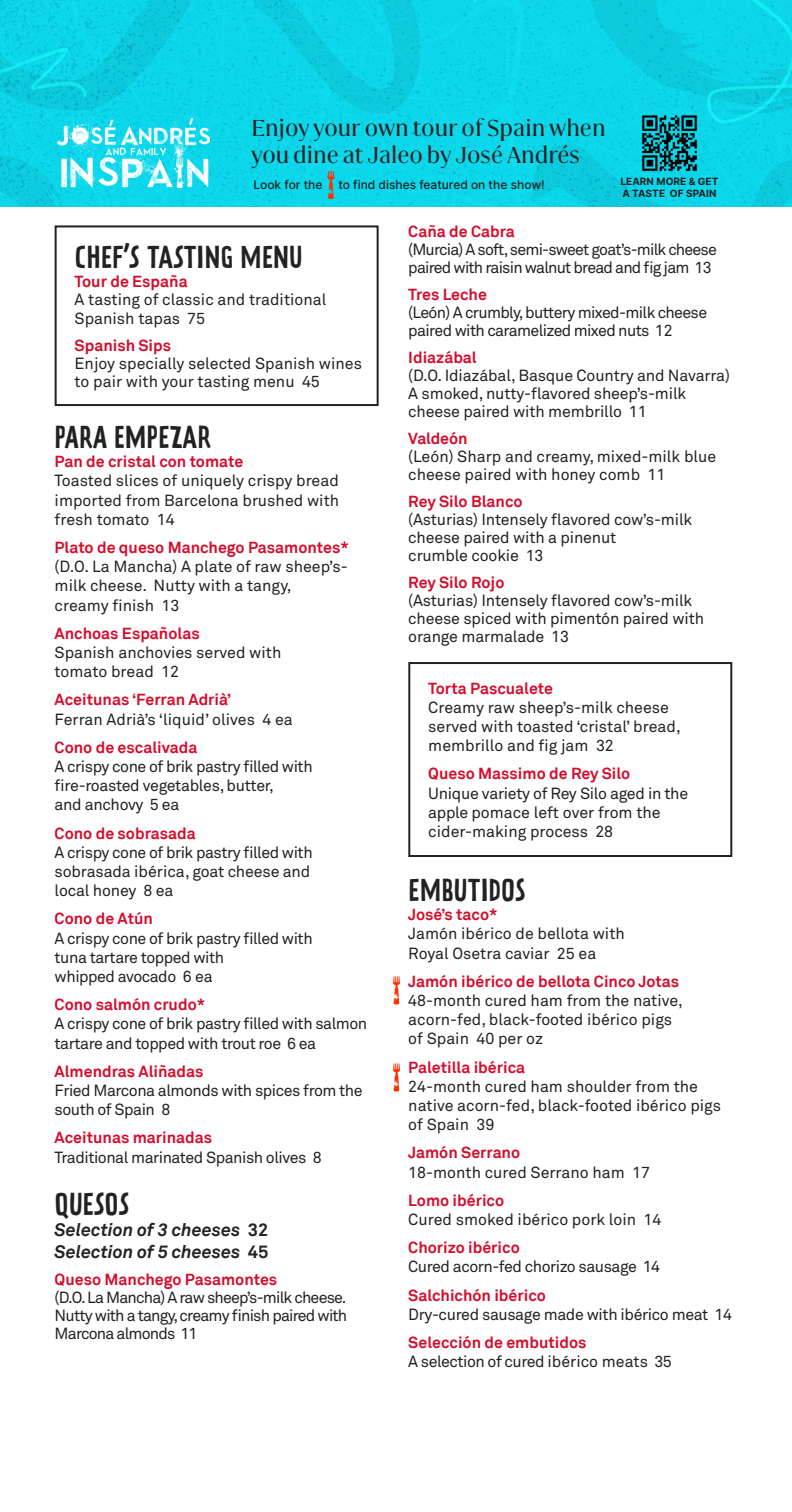
<style>
.page{position:relative;width:792px;height:1512px;background:#fff}
.page>*{position:absolute;margin:0;border:0;box-sizing:border-box;transform-origin:0 0}
.Category_Headline{font:28px "Prater Sans Pro";letter-spacing:.01em;color:#222}
.Dish_Description{font:28px "Prater Sans Pro";letter-spacing:.01em;color:#222}
.t1{font:23.6px/27.6px "Mieres";color:#231f20}
.Category_Subhead{font:italic 700 18px "Akkurat";color:#222}
.Dish_Description-2{font:16px/19.2px "Akkurat Pro";letter-spacing:-.01em;color:#222}
.Dish_Name{font:700 16px "Akkurat";color:#d30d2b}
.Dish_Description-3{font:16px/19.2px "Akkurat Pro";letter-spacing:-.03em;color:#222}
.Dish_Name-2{font:16px/18.6px "Akkurat Pro";color:#222}
.Dish_Description-4{font:16px/18px "Akkurat Pro";letter-spacing:-.05em;color:#222}
.Dish_Description-5{font:16px/18px "Akkurat Pro";letter-spacing:-.04em;color:#222}
.t2{font:500 12px "Inter";color:#231f20}
.t3{font:700 10px/12px "Inter";letter-spacing:.01em;color:#231f20}
.s1{font-family:"Akkurat";font-weight:700;color:#d30d2b}
.s2{font-style:normal}
</style>
<div class="page">
<div style="left:55px;top:225px;width:324px;height:181px;border:2px solid #222"></div>
<div style="left:408px;top:662px;width:324px;height:195px;border:2px solid #222"></div>
<svg style="left:393px;top:976px;width:7px;height:29px"></svg>
<svg style="left:393px;top:1063px;width:7px;height:29px"></svg>
<img style="left:0;top:0;width:792px;height:207px">
<img style="left:639px;top:113px;width:61px;height:61px">
<img style="left:54px;top:112px;width:156px;height:76px">
<svg style="left:327px;top:171px;width:11px;height:28px"></svg>
<p class="t1" style="left:251px;top:114px;width:356px">Enjoy your own tour of Spain when you dine at Jaleo by José Andrés</p>
<p class="t2" style="left:253px;top:176px;width:71px">Look for the</p>
<p class="t2" style="left:338px;top:176px;width:208px">to find dishes featured on the show!</p>
<p class="t3" style="left:620px;top:175px;width:100px">LEARN MORE &amp; GET<br>A TASTE OF SPAIN</p>
<p class="Category_Headline" style="left:75px;top:239px;width:229px">CHEF’S TASTING MENU</p>
<p class="Dish_Name-2" style="left:75px;top:272px;width:253px"><span class="s1">Tour de España<br></span>A tasting of classic and traditional<br>Spanish tapas 75</p>
<p class="Dish_Name-2" style="left:75px;top:337px;width:289px;line-height:18px"><span class="s1">Spanish Sips<br></span>Enjoy specially selected Spanish wines to pair with your tasting menu 45</p>
<p class="Category_Headline" style="left:55px;top:419px;width:158px">PARA EMPEZAR</p>
<p class="Dish_Name" style="left:55px;top:452px;width:190px">Pan de cristal con tomate</p>
<p class="Dish_Description-2" style="left:55px;top:472px;width:286px;text-align:justify">Toasted slices of uniquely crispy bread imported from Barcelona brushed with fresh tomato 14</p>
<p class="Dish_Name" style="left:55px;top:537px;width:296px">Plato de queso Manchego Pasamontes*</p>
<p class="Dish_Description-2" style="left:55px;top:558px;width:295px">(D.O. La Mancha) A plate of raw sheep’s&shy;milk cheese. Nutty with a tangy,</p>
<p class="Dish_Description-2" style="left:55px;top:596px;width:126px">creamy finish 13</p>
<p class="Dish_Name" style="left:55px;top:623px;width:147px">Anchoas Españolas</p>
<p class="Dish_Description-2" style="left:55px;top:643px;width:228px">Spanish anchovies served with</p>
<p class="Dish_Description-2" style="left:55px;top:663px;width:126px">tomato bread 12</p>
<p class="Dish_Name" style="left:55px;top:690px;width:178px">Aceitunas ‘Ferran Adrià’</p>
<p class="Dish_Description-2" style="left:55px;top:710px;width:240px">Ferran Adrià’s ‘liquid’ olives 4 ea</p>
<p class="Dish_Name" style="left:55px;top:737px;width:144px">Cono de escalivada</p>
<p class="Dish_Description-3" style="left:55px;top:757px;width:260px">A crispy cone of brik pastry filled with</p>
<p class="Dish_Description-2" style="left:55px;top:777px;width:221px">fire-roasted vegetables, butter,</p>
<p class="Dish_Description-2" style="left:55px;top:796px;width:126px">and anchovy 5 ea</p>
<p class="Dish_Name" style="left:55px;top:823px;width:143px">Cono de sobrasada</p>
<p class="Dish_Description-2" style="left:55px;top:843px;width:260px">A crispy cone of brik pastry filled with sobrasada ibérica, goat cheese and</p>
<p class="Dish_Description-2" style="left:55px;top:882px;width:120px">local honey 8 ea</p>
<p class="Dish_Name" style="left:55px;top:909px;width:100px">Cono de Atún</p>
<p class="Dish_Description-3" style="left:55px;top:929px;width:260px">A crispy cone of brik pastry filled with</p>
<p class="Dish_Description-3" style="left:55px;top:948px;width:171px">tuna tartare topped with</p>
<p class="Dish_Description-3" style="left:55px;top:967px;width:160px">whipped avocado 6 ea</p>
<p class="Dish_Name" style="left:55px;top:995px;width:152px">Cono salmón crudo*</p>
<p class="Dish_Description-3" style="left:55px;top:1015px;width:314px">A crispy cone of brik pastry filled with salmon tartare and topped with trout roe 6 ea</p>
<p class="Dish_Name" style="left:55px;top:1061px;width:150px">Almendras Aliñadas</p>
<p class="Dish_Description-3" style="left:55px;top:1081px;width:310px">Fried Marcona almonds with spices from the south of Spain 8</p>
<p class="Dish_Name" style="left:55px;top:1128px;width:159px">Aceitunas marinadas</p>
<p class="Dish_Description-3" style="left:55px;top:1148px;width:269px">Traditional marinated Spanish olives 8</p>
<p class="Category_Headline" style="left:55px;top:1186px;width:76px">QUESOS</p>
<p class="Category_Subhead" style="left:55px;top:1219px;width:215px">Selection of 3 cheeses <span class="s2">32</span></p>
<p class="Category_Subhead" style="left:55px;top:1240px;width:215px">Selection of 5 cheeses <span class="s2">45</span></p>
<p class="Dish_Name" style="left:55px;top:1269px;width:224px">Queso Manchego Pasamontes</p>
<p class="Dish_Description-2" style="left:55px;top:1289px;width:294px;line-height:18px;text-align:justify">(D.O. La Mancha) A raw sheep’s-milk cheese.<br>Nutty with a tangy, creamy finish paired with Marcona almonds 11</p>
<p class="Dish_Name" style="left:408px;top:221px;width:108px">Caña de Cabra</p>
<p class="Dish_Description-4" style="left:408px;top:241px;width:310px">(Murcia) A soft, semi-sweet goat’s-milk cheese paired with raisin walnut bread and fig jam 13</p>
<p class="Dish_Name" style="left:408px;top:284px;width:80px">Tres Leche</p>
<p class="Dish_Description-5" style="left:408px;top:304px;width:300px">(León) A crumbly, buttery mixed-milk cheese paired with caramelized mixed nuts 12</p>
<p class="Dish_Name" style="left:408px;top:347px;width:70px">Idiazábal</p>
<p class="Dish_Description-2" style="left:408px;top:367px;width:323px;line-height:18px">(D.O. Idiazábal, Basque Country and Navarra)<br>A smoked, nutty-flavored sheep’s-milk cheese paired with membrillo 11</p>
<p class="Dish_Name" style="left:408px;top:428px;width:61px">Valdeón</p>
<p class="Dish_Description-2" style="left:408px;top:448px;width:310px;line-height:18px">(León) Sharp and creamy, mixed-milk blue cheese paired with honey comb 11</p>
<p class="Dish_Name" style="left:408px;top:491px;width:116px">Rey Silo Blanco</p>
<p class="Dish_Description-2" style="left:408px;top:511px;width:285px;line-height:18px">(Asturias) Intensely flavored cow’s-milk cheese paired with a pinenut</p>
<p class="Dish_Description-2" style="left:408px;top:546px;width:137px">crumble cookie 13</p>
<p class="Dish_Name" style="left:408px;top:572px;width:98px">Rey Silo Rojo</p>
<p class="Dish_Description-2" style="left:408px;top:592px;width:297px;line-height:18px">(Asturias) Intensely flavored cow’s-milk cheese spiced with pimentón paired with orange marmalade 13</p>
<p class="Dish_Name" style="left:428px;top:678px;width:126px">Torta Pascualete</p>
<p class="Dish_Description-2" style="left:428px;top:698px;width:254px">Creamy raw sheep’s-milk cheese served with toasted ‘cristal’ bread, membrillo and fig jam 32</p>
<p class="Dish_Name" style="left:428px;top:764px;width:204px">Queso Massimo de Rey Silo</p>
<p class="Dish_Description-2" style="left:428px;top:784px;width:261px">Unique variety of Rey Silo aged in the apple pomace left over from the</p>
<p class="Dish_Description-2" style="left:428px;top:822px;width:186px">cider-making process 28</p>
<p class="Dish_Description" style="left:408px;top:872px;width:118px">EMBUTIDOS</p>
<p class="Dish_Name" style="left:408px;top:904px;width:91px">José’s taco*</p>
<p class="Dish_Description-2" style="left:408px;top:925px;width:218px">Jamón ibérico de bellota with</p>
<p class="Dish_Description-2" style="left:408px;top:944px;width:189px">Royal Osetra caviar 25 ea</p>
<p class="Dish_Name" style="left:408px;top:971px;width:272px">Jamón ibérico de bellota Cinco Jotas</p>
<p class="Dish_Description-2" style="left:408px;top:991px;width:276px">48-month cured ham from the native, acorn-fed, black-footed ibérico pigs</p>
<p class="Dish_Description-2" style="left:408px;top:1030px;width:136px">of Spain 40 per oz</p>
<p class="Dish_Name" style="left:408px;top:1057px;width:118px">Paletilla ibérica</p>
<p class="Dish_Description-2" style="left:408px;top:1077px;width:314px">24-month cured ham shoulder from the native acorn-fed, black-footed ibérico pigs of Spain 39</p>
<p class="Dish_Name" style="left:408px;top:1143px;width:113px">Jamón Serrano</p>
<p class="Dish_Description-2" style="left:408px;top:1163px;width:243px">18-month cured Serrano ham 17</p>
<p class="Dish_Name" style="left:408px;top:1190px;width:97px">Lomo ibérico</p>
<p class="Dish_Description-2" style="left:408px;top:1210px;width:255px">Cured smoked ibérico pork loin 14</p>
<p class="Dish_Name" style="left:408px;top:1237px;width:113px">Chorizo ibérico</p>
<p class="Dish_Description-3" style="left:408px;top:1258px;width:253px">Cured acorn-fed chorizo sausage 14</p>
<p class="Dish_Name" style="left:408px;top:1285px;width:139px">Salchichón ibérico</p>
<p class="Dish_Description-2" style="left:408px;top:1305px;width:325px">Dry-cured sausage made with ibérico meat 14</p>
<p class="Dish_Name" style="left:408px;top:1332px;width:180px">Selección de embutidos</p>
<p class="Dish_Description-3" style="left:408px;top:1352px;width:265px">A selection of cured ibérico meats 35</p>
</div>
